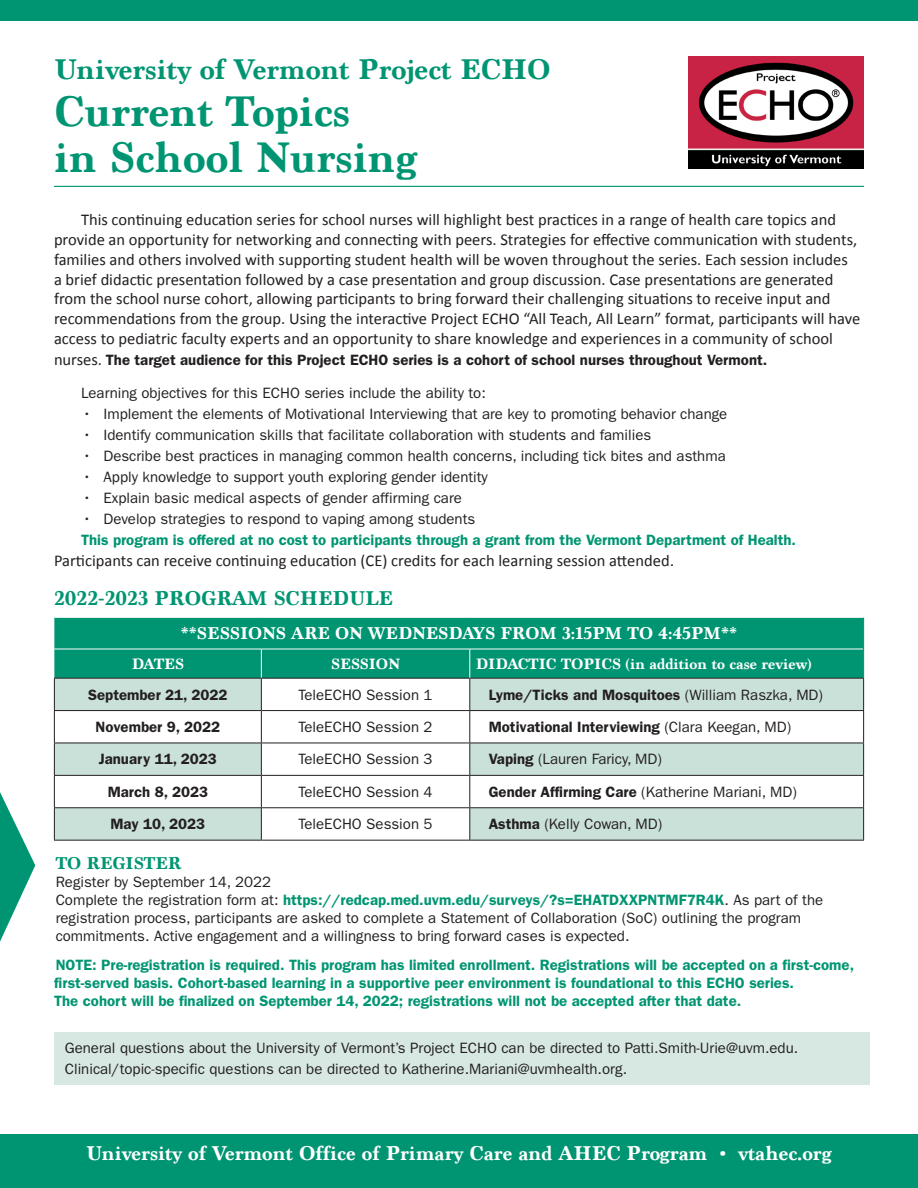
<style>
.page{position:relative;width:918px;height:1188px;background:#fff}
.page>*{position:absolute;margin:0;border:0;box-sizing:border-box;transform-origin:0 0}
.headline1{font:700 45px/46.5px "Marion";color:#009572}
.headline1-2{font:700 30px "Marion";color:#009572}
.headline1-3{font:700 21px "Marion";color:#fff}
.headline1-4{font:700 21px "Marion";color:#009572}
.head3_smallr{font:700 18px "Marion";color:#fff}
.head2_smallr{font:700 18px "Marion";color:#009572}
.body{font:16.5px/19.8px "Calibri";color:#231f20}
.head3_smallr-2{font:700 15.75px "Marion";color:#fff}
.body-2{font:15px/18px "ITC Franklin Gothic Std";color:#231f20}
.BODY_BULLET{font:15px "ITC Franklin Gothic Std";color:#231f20}
.body-3{font:600 15px/18px "ITC Franklin Gothic Std";color:#009572}
.body-4{font:600 15px "ITC Franklin Gothic Std";color:#231f20}
._2021_TABLE_DATE{font:600 15px "ITC Franklin Gothic Std";color:#231f20}
.s1{font-family:"Calibri";font-weight:400;font-size:16.5px}
.s2{font-family:"ITC Franklin Gothic Std";font-size:15px}
.s3{font-weight:400}
.s4{font-weight:600}
.s5{font-weight:600;color:#009572}
</style>
<div class="page">
<hr style="left:54px;top:186px;width:810px;height:1px;background:#009572">
<div style="left:54px;top:618px;width:809px;height:60px;background:#009572"></div>
<svg style="left:55px;top:679px;width:808px;height:161px"></svg>
<hr style="left:54px;top:678px;width:207px;height:1px;background:#231f20">
<hr style="left:54px;top:679px;width:1px;height:31px;background:#231f20">
<hr style="left:470px;top:678px;width:394px;height:1px;background:#231f20">
<hr style="left:863px;top:679px;width:1px;height:31px;background:#231f20">
<hr style="left:54px;top:710px;width:207px;height:1px;background:#231f20">
<hr style="left:54px;top:711px;width:1px;height:32px;background:#231f20">
<hr style="left:470px;top:710px;width:394px;height:1px;background:#231f20">
<hr style="left:863px;top:711px;width:1px;height:32px;background:#231f20">
<hr style="left:54px;top:743px;width:207px;height:1px;background:#231f20">
<hr style="left:54px;top:743px;width:1px;height:32px;background:#231f20">
<hr style="left:261px;top:743px;width:1px;height:32px;background:#231f20">
<hr style="left:470px;top:743px;width:394px;height:1px;background:#231f20">
<hr style="left:469px;top:743px;width:1px;height:32px;background:#231f20">
<hr style="left:863px;top:743px;width:1px;height:32px;background:#231f20">
<hr style="left:54px;top:775px;width:207px;height:1px;background:#231f20">
<hr style="left:54px;top:776px;width:1px;height:31px;background:#231f20">
<hr style="left:261px;top:776px;width:1px;height:31px;background:#231f20">
<hr style="left:470px;top:775px;width:394px;height:1px;background:#231f20">
<hr style="left:469px;top:776px;width:1px;height:31px;background:#231f20">
<hr style="left:863px;top:776px;width:1px;height:31px;background:#231f20">
<hr style="left:54px;top:807px;width:207px;height:1px;background:#231f20">
<hr style="left:54px;top:808px;width:1px;height:32px;background:#231f20">
<hr style="left:261px;top:808px;width:1px;height:32px;background:#231f20">
<hr style="left:470px;top:807px;width:394px;height:1px;background:#231f20">
<hr style="left:469px;top:808px;width:1px;height:32px;background:#231f20">
<hr style="left:863px;top:808px;width:1px;height:32px;background:#231f20">
<hr style="left:54px;top:840px;width:207px;height:1px;background:#231f20">
<hr style="left:470px;top:840px;width:394px;height:1px;background:#231f20">
<svg style="left:261px;top:650px;width:1px;height:28px"></svg>
<svg style="left:469px;top:650px;width:1px;height:28px"></svg>
<hr style="left:54px;top:649px;width:207px;height:1px;background:#fff">
<hr style="left:261px;top:649px;width:209px;height:1px;background:#fff">
<hr style="left:470px;top:649px;width:393px;height:1px;background:#fff">
<hr style="left:863px;top:618px;width:1px;height:31px;background:#009572">
<svg style="left:863px;top:649px;width:1px;height:29px"></svg>
<hr style="left:261px;top:775px;width:209px;height:1px;background:#231f20">
<hr style="left:261px;top:807px;width:209px;height:1px;background:#231f20">
<hr style="left:261px;top:840px;width:209px;height:1px;background:#231f20">
<hr style="left:261px;top:710px;width:209px;height:1px;background:#231f20">
<hr style="left:261px;top:678px;width:209px;height:1px;background:#231f20">
<hr style="left:261px;top:679px;width:1px;height:31px;background:#231f20">
<hr style="left:469px;top:679px;width:1px;height:31px;background:#231f20">
<hr style="left:261px;top:711px;width:1px;height:32px;background:#231f20">
<hr style="left:469px;top:711px;width:1px;height:32px;background:#231f20">
<hr style="left:261px;top:743px;width:209px;height:1px;background:#231f20">
<div style="left:0;top:0;width:918px;height:21px;background:#009572"></div>
<div style="left:0;top:1134px;width:918px;height:54px;background:#009572"></div>
<img style="left:689px;top:56px;width:174px;height:113px">
<div style="left:54px;top:1032px;width:815px;height:52px;background:#d7e8e2"></div>
<svg style="left:0;top:792px;width:36px;height:150px"></svg>
<p class="headline1-2" style="left:54px;top:52px;width:498px">University of Vermont Project ECHO</p>
<p class="headline1" style="left:54px;top:88px;width:365px">Current Topics<br>in School Nursing</p>
<p class="body" style="left:54px;top:209px;width:808px;text-indent:27px">This continuing education series for school nurses will highlight best practices in a range of health care topics and provide an opportunity for networking and connecting with peers. Strategies for effective communication with students, families and others involved with supporting student health will be woven throughout the series. Each session includes<br>a brief didactic presentation followed by a case presentation and group discussion. Case presentations are generated from the school nurse cohort, allowing participants to bring forward their challenging situations to receive input and recommendations from the group. Using the interactive Project ECHO “All Teach, All Learn” format, participants will have access to pediatric faculty experts and an opportunity to share knowledge and experiences in a community of school</p>
<p class="body-4" style="left:54px;top:351px;width:715px"><span class="s1">nurses.</span> The target audience for this Project ECHO series is a cohort of school nurses throughout Vermont.</p>
<p class="body-2" style="left:81px;top:384px;width:406px">Learning objectives for this ECHO series include the ability to:</p>
<p class="BODY_BULLET" style="left:82px;top:405px;width:646px">• Implement the elements of Motivational Interviewing that are key to promoting behavior change</p>
<p class="BODY_BULLET" style="left:82px;top:426px;width:570px">• Identify communication skills that facilitate collaboration with students and families</p>
<p class="BODY_BULLET" style="left:82px;top:447px;width:645px">• Describe best practices in managing common health concerns, including tick bites and asthma</p>
<p class="BODY_BULLET" style="left:82px;top:468px;width:407px">• Apply knowledge to support youth exploring gender identity</p>
<p class="BODY_BULLET" style="left:82px;top:489px;width:381px">• Explain basic medical aspects of gender affirming care</p>
<p class="BODY_BULLET" style="left:82px;top:510px;width:394px">• Develop strategies to respond to vaping among students</p>
<p class="body-3" style="left:81px;top:531px;width:717px">This program is offered at no cost to participants through a grant from the Vermont Department of Health.</p>
<p class="body" style="left:54px;top:550px;width:622px">Participants can receive continuing education (CE) credits for each learning session attended<span class="s2">.</span></p>
<p class="headline1-4" style="left:54px;top:586px;width:341px">2022-2023 PROGRAM SCHEDULE</p>
<p class="head3_smallr" style="left:181px;top:623px;width:558px">**SESSIONS ARE ON WEDNESDAYS FROM 3:15PM TO 4:45PM**</p>
<p class="head3_smallr-2" style="left:132px;top:655px;width:54px">DATES</p>
<p class="head3_smallr-2" style="left:331px;top:655px;width:70px">SESSION</p>
<p class="head3_smallr-2" style="left:476px;top:655px;width:337px">DIDACTIC TOPICS (in addition to case review)</p>
<p class="_2021_TABLE_DATE" style="left:88px;top:685px;width:141px">September 21, 2022</p>
<p class="body-2" style="left:299px;top:686px;width:136px">TeleECHO Session 1</p>
<p class="body-4" style="left:489px;top:685px;width:336px">Lyme/Ticks and Mosquitoes <span class="s3">(William Raszka, MD)</span></p>
<p class="_2021_TABLE_DATE" style="left:96px;top:718px;width:126px">November 9, 2022</p>
<p class="body-2" style="left:299px;top:718px;width:136px">TeleECHO Session 2</p>
<p class="body-4" style="left:489px;top:718px;width:304px">Motivational Interviewing <span class="s3">(Clara Keegan, MD)</span></p>
<p class="_2021_TABLE_DATE" style="left:99px;top:750px;width:120px">January 11, 2023</p>
<p class="body-2" style="left:299px;top:750px;width:136px">TeleECHO Session 3</p>
<p class="body-2" style="left:489px;top:750px;width:175px"><span class="s4">Vaping</span> (Lauren Faricy, MD)</p>
<p class="_2021_TABLE_DATE" style="left:108px;top:783px;width:102px">March 8, 2023</p>
<p class="body-2" style="left:299px;top:783px;width:136px">TeleECHO Session 4</p>
<p class="body-2" style="left:489px;top:783px;width:310px"><span class="s4">Gender Affirming Care</span> (Katherine Mariani, MD)</p>
<p class="_2021_TABLE_DATE" style="left:110px;top:815px;width:96px">May 10, 2023</p>
<p class="body-2" style="left:299px;top:815px;width:136px">TeleECHO Session 5</p>
<p class="body-2" style="left:489px;top:815px;width:175px"><span class="s4">Asthma</span> (Kelly Cowan, MD)</p>
<p class="head2_smallr" style="left:56px;top:853px;width:127px">TO REGISTER</p>
<p class="body-2" style="left:56px;top:873px;width:217px">Register by September 14, 2022</p>
<p class="body-2" style="left:56px;top:891px;width:769px">Complete the registration form at: <span class="s5">https://redcap.med.uvm.edu/surveys/?s=EHATDXXPNTMF7R4K</span>. As part of the registration process, participants are asked to complete a Statement of Collaboration (SoC) outlining the program commitments. Active engagement and a willingness to bring forward cases is expected.</p>
<p class="body-3" style="left:54px;top:956px;width:802px">NOTE: Pre-registration is required. This program has limited enrollment. Registrations will be accepted on a first-come, first-served basis. Cohort-based learning in a supportive peer environment is foundational to this ECHO series.<br>The cohort will be finalized on September 14, 2022; registrations will not be accepted after that date.</p>
<p class="body-2" style="left:65px;top:1037px;width:735px;line-height:21px">General questions about the University of Vermont’s Project ECHO can be directed to Patti.Smith-Urie@uvm.edu.<br>Clinical/topic-specific questions can be directed to Katherine.Mariani@uvmhealth.org.</p>
<p class="headline1-3" style="left:86px;top:1141px;width:747px">University of Vermont Office of Primary Care and AHEC Program • vtahec.org</p>
</div>
